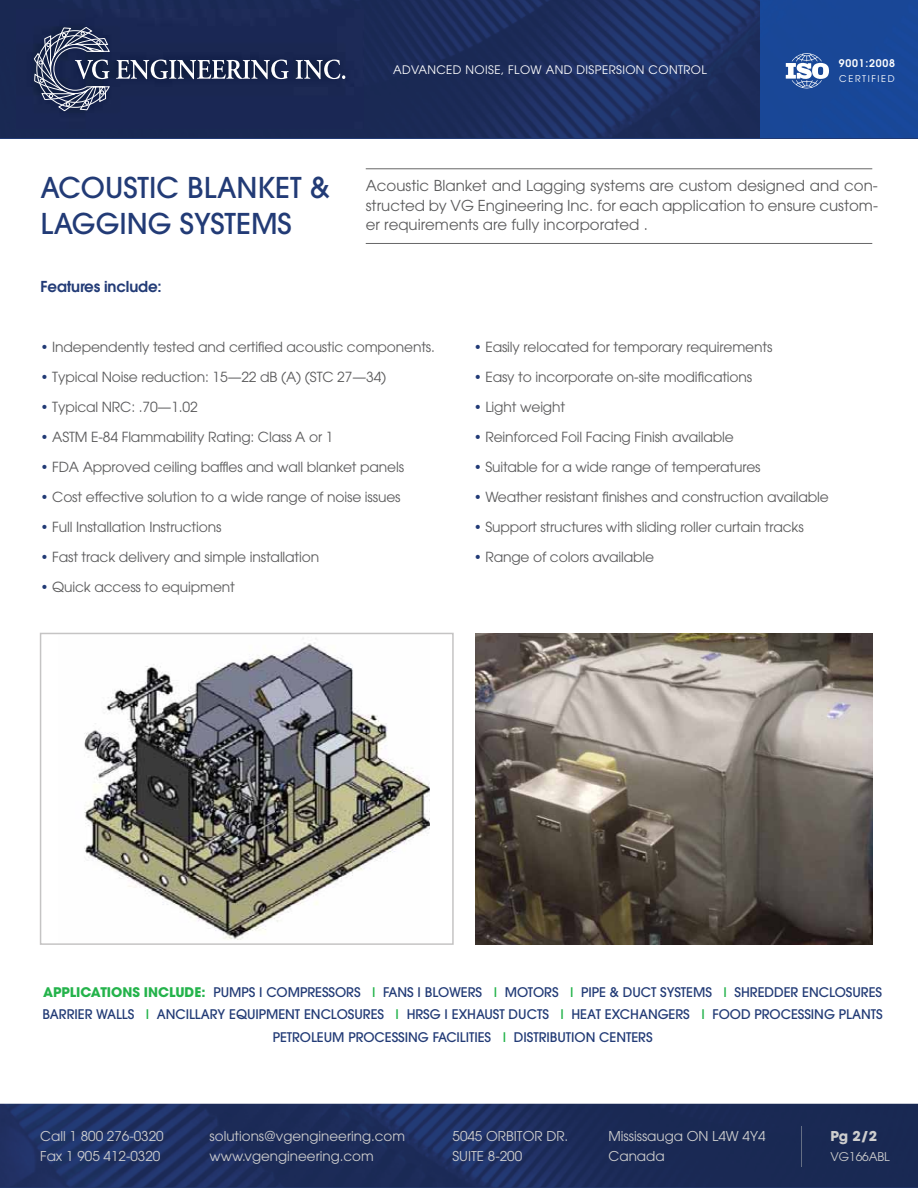
<style>
.page{position:relative;width:918px;height:1188px;background:#fff}
.page>*{position:absolute;margin:0;border:0;box-sizing:border-box;transform-origin:0 0}
.t1{font:500 28.5px/36px "ITC Avant Garde Pro";color:#223b76}
.t2{font:15px/19.5px "ITC Avant Garde Pro";color:#5b5b5c;text-align:justify}
.t3{font:600 15px "ITC Avant Garde Pro";letter-spacing:-.01em;color:#223b76}
.t4{font:13.8px "ITC Avant Garde Pro";letter-spacing:-.01em;color:#5b5b5c}
.t5{font:13.5px/19.5px "ITC Avant Garde Pro";color:#cecece}
.t6{font:700 13.5px "ITC Avant Garde Pro";color:#cecece}
.t7{font:500 13.2px/22.5px "ITC Avant Garde Pro";letter-spacing:-.005em;color:#223b76;text-align:center}
.t8{font:12px "ITC Avant Garde Pro";letter-spacing:-.01em;color:#cecece}
.t9{font:11.7px "ITC Avant Garde Pro";letter-spacing:.035em;color:#fff}
.t10{font:600 10.5px "ITC Avant Garde Pro";letter-spacing:.075em;color:#fff}
.t11{font:9.3px "ITC Avant Garde Pro";letter-spacing:.17em;color:#fff}
.s1{font-size:13.5px;color:#223b76}
.s2{font-weight:700;color:#24b34b}
.s3{color:#24b34b}
</style>
<div class="page">
<img style="left:0;top:0;width:761px;height:138px">
<div style="left:17px;top:10px;width:346px;height:118px;background:#1a2754"></div>
<svg style="left:116px;top:60px;width:173px;height:19px"></svg>
<svg style="left:296px;top:60px;width:49px;height:19px"></svg>
<svg style="left:34px;top:27px;width:76px;height:85px;background:#4a5472"></svg>
<img style="left:0;top:1104px;width:918px;height:84px">
<img style="left:801px;top:1126px;width:1px;height:41px">
<div style="left:761px;top:0;width:157px;height:138px;background:#194797"></div>
<svg style="left:786px;top:53px;width:43px;height:36px"></svg>
<hr style="left:366px;top:168px;width:506px;height:1px;background:#666667">
<hr style="left:366px;top:243px;width:506px;height:1px;background:#666667">
<img style="left:84px;top:638px;width:345px;height:302px">
<div style="left:40px;top:633px;width:414px;height:312px;border:2px solid #c5c4c4"></div>
<img style="left:475px;top:633px;width:398px;height:311px">
<p class="t9" style="left:393px;top:65px;width:315px">ADVANCED NOISE, FLOW AND DISPERSION CONTROL</p>
<p class="t10" style="left:839px;top:58px;width:58px">9001:2008</p>
<p class="t11" style="left:839px;top:74px;width:57px">CERTIFIED</p>
<h1 class="t1" style="left:41px;top:170px;width:290px">ACOUSTIC BLANKET &amp;<br>LAGGING SYSTEMS</h1>
<p class="t2" style="left:366px;top:177px;width:514px">Acoustic Blanket and Lagging systems are custom designed and con&shy;structed by VG Engineering Inc. for each application to ensure custom&shy;er requirements are fully incorporated .</p>
<p class="t3" style="left:41px;top:279px;width:123px">Features include:</p>
<p class="t4" style="left:41px;top:340px;width:396px"><span class="s1">•</span> Independently tested and certified acoustic components.</p>
<p class="t4" style="left:41px;top:370px;width:347px"><span class="s1">•</span> Typical Noise reduction: 15—22 dB (A) (STC 27—34)</p>
<p class="t4" style="left:41px;top:400px;width:159px"><span class="s1">•</span> Typical NRC: .70—1.02</p>
<p class="t4" style="left:41px;top:430px;width:294px"><span class="s1">•</span> ASTM E-84 Flammability Rating: Class A or 1</p>
<p class="t4" style="left:41px;top:460px;width:365px"><span class="s1">•</span> FDA Approved ceiling baffles and wall blanket panels</p>
<p class="t4" style="left:41px;top:490px;width:362px"><span class="s1">•</span> Cost effective solution to a wide range of noise issues</p>
<p class="t4" style="left:41px;top:520px;width:182px"><span class="s1">•</span> Full Installation Instructions</p>
<p class="t4" style="left:41px;top:550px;width:280px"><span class="s1">•</span> Fast track delivery and simple installation</p>
<p class="t4" style="left:41px;top:580px;width:196px"><span class="s1">•</span> Quick access to equipment</p>
<p class="t4" style="left:474px;top:340px;width:300px"><span class="s1">•</span> Easily relocated for temporary requirements</p>
<p class="t4" style="left:474px;top:370px;width:280px"><span class="s1">•</span> Easy to incorporate on-site modifications</p>
<p class="t4" style="left:474px;top:400px;width:93px"><span class="s1">•</span> Light weight</p>
<p class="t4" style="left:474px;top:430px;width:262px"><span class="s1">•</span> Reinforced Foil Facing Finish available</p>
<p class="t4" style="left:474px;top:460px;width:288px"><span class="s1">•</span> Suitable for a wide range of temperatures</p>
<p class="t4" style="left:474px;top:490px;width:357px"><span class="s1">•</span> Weather resistant finishes and construction available</p>
<p class="t4" style="left:474px;top:520px;width:332px"><span class="s1">•</span> Support structures with sliding roller curtain tracks</p>
<p class="t4" style="left:474px;top:550px;width:182px"><span class="s1">•</span> Range of colors available</p>
<p class="t7" style="left:42px;top:981px;width:842px"><span class="s2">APPLICATIONS INCLUDE:</span> PUMPS I COMPRESSORS <span class="s3">I</span> FANS I BLOWERS <span class="s3">I</span> MOTORS <span class="s3">I</span> PIPE &amp; DUCT SYSTEMS <span class="s3">I</span> SHREDDER ENCLOSURES<br>BARRIER WALLS <span class="s3">I</span> ANCILLARY EQUIPMENT ENCLOSURES <span class="s3">I</span> HRSG I EXHAUST DUCTS <span class="s3">I</span> HEAT EXCHANGERS <span class="s3">I</span> FOOD PROCESSING PLANTS<br>PETROLEUM PROCESSING FACILITIES <span class="s3">I</span> DISTRIBUTION CENTERS</p>
<p class="t5" style="left:40px;top:1128px;width:125px">Call 1 800 276-0320<br>Fax 1 905 412-0320</p>
<p class="t5" style="left:210px;top:1128px;width:197px">solutions@vgengineering.com www.vgengineering.com</p>
<p class="t5" style="left:453px;top:1128px;width:117px">5045 ORBITOR DR.<br>SUITE 8-200</p>
<p class="t5" style="left:609px;top:1128px;width:159px">Mississauga ON L4W 4Y4<br>Canada</p>
<p class="t6" style="left:831px;top:1129px;width:48px">Pg 2/2</p>
<p class="t8" style="left:831px;top:1151px;width:61px">VG166ABL</p>
</div>
